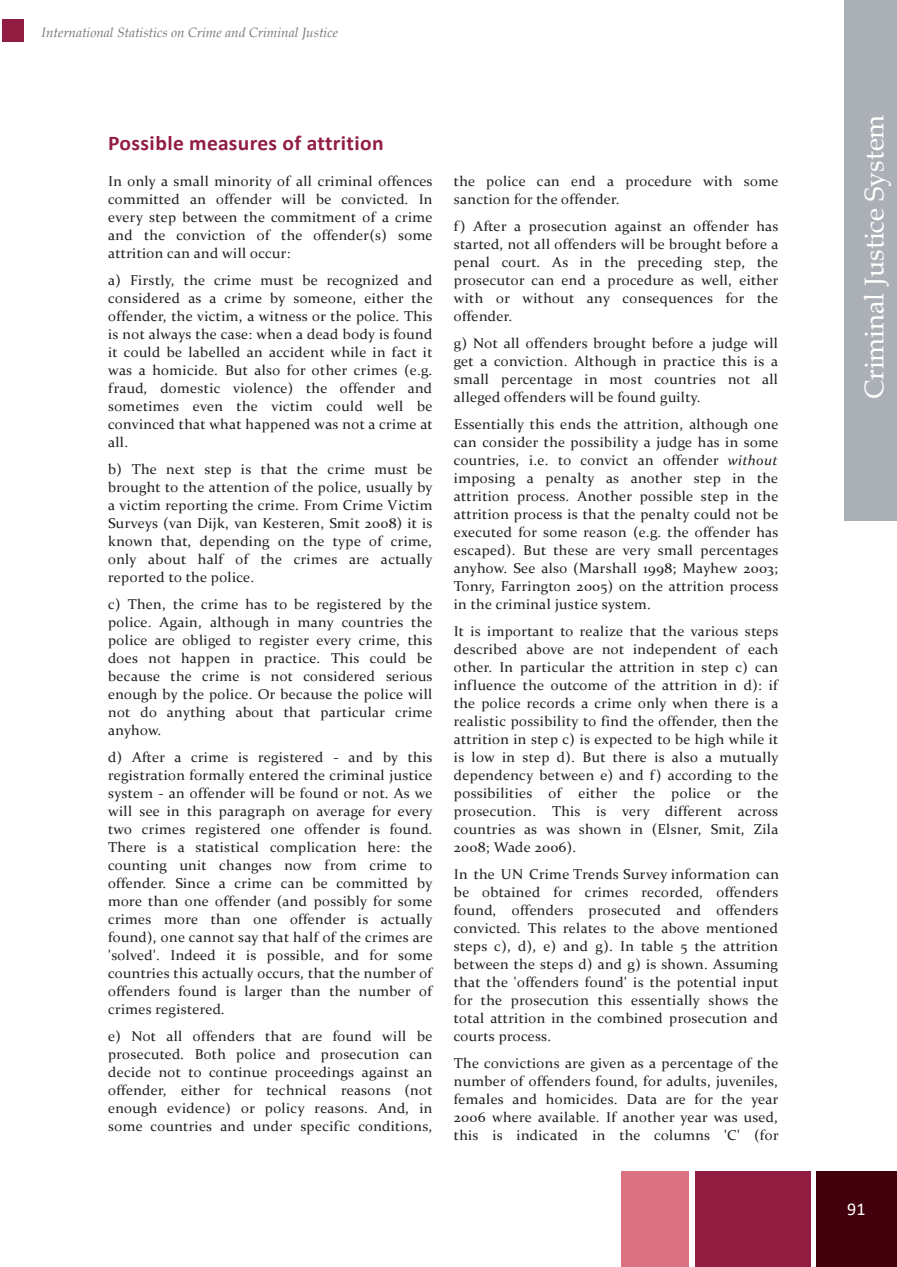
<style>
.page{position:relative;width:897px;height:1267px;background:#fff}
.page>*{position:absolute;margin:0;border:0;box-sizing:border-box;transform-origin:0 0}
.t1{font:27px "Book Antiqua";color:#fff}
.t2{font:700 21px "Calibri";letter-spacing:.015em;color:#921e42}
.t3{font:18px "Calibri";color:#fff}
.t4{font:14.25px/18px "Constantia";letter-spacing:.02em;color:#231f20;text-align:justify}
.t5{font:italic 13.5px "Book Antiqua";color:#76777a}
.s1{font-style:italic}
</style>
<div class="page">
<div style="left:844px;top:0;width:52px;height:520px;background:#abb0b7"></div>
<div style="left:620px;top:1171px;width:68px;height:95px;background:#da7282"></div>
<div style="left:694px;top:1171px;width:116px;height:95px;background:#911d42"></div>
<div style="left:816px;top:1171px;width:80px;height:95px;background:#41000b"></div>
<div style="left:2px;top:19px;width:22px;height:23px;background:#911d42"></div>
<p class="t5" style="left:42px;top:23px;width:298px">International Statistics on Crime and Criminal Justice</p>
<h2 class="t2" style="left:108px;top:128px;width:277px">Possible measures of attrition</h2>
<p class="t4" style="left:108px;top:171px;width:326px">In only a small minority of all criminal offences committed an offender will be convicted. In every step between the commitment of a crime and the conviction of the offender(s) some attrition can and will occur:</p>
<p class="t4" style="left:108px;top:270px;width:326px">a) Firstly, the crime must be recognized and considered as a crime by someone, either the offender, the victim, a witness or the police. This is not always the case: when a dead body is found it could be labelled an accident while in fact it was a homicide. But also for other crimes (e.g. fraud, domestic violence) the offender and sometimes even the victim could well be convinced that what happened was not a crime at all.</p>
<p class="t4" style="left:108px;top:459px;width:326px">b) The next step is that the crime must be brought to the attention of the police, usually by a victim reporting the crime. From Crime Victim Surveys (van Dijk, van Kesteren, Smit 2008) it is known that, depending on the type of crime, only about half of the crimes are actually reported to the police.</p>
<p class="t4" style="left:108px;top:594px;width:326px">c) Then, the crime has to be registered by the police. Again, although in many countries the police are obliged to register every crime, this does not happen in practice. This could be because the crime is not considered serious enough by the police. Or because the police will not do anything about that particular crime anyhow.</p>
<p class="t4" style="left:108px;top:747px;width:326px">d) After a crime is registered - and by this registration formally entered the criminal justice system - an offender will be found or not. As we will see in this paragraph on average for every two crimes registered one offender is found.<br>There is a statistical complication here: the counting unit changes now from crime to offender. Since a crime can be committed by more than one offender (and possibly for some crimes more than one offender is actually found), one cannot say that half of the crimes are 'solved'. Indeed it is possible, and for some countries this actually occurs, that the number of offenders found is larger than the number of crimes registered.</p>
<p class="t4" style="left:108px;top:1026px;width:326px">e) Not all offenders that are found will be prosecuted. Both police and prosecution can decide not to continue proceedings against an offender, either for technical reasons (not enough evidence) or policy reasons. And, in some countries and under specific conditions,</p>
<p class="t4" style="left:454px;top:171px;width:326px">the police can end a procedure with some sanction for the offender.</p>
<p class="t4" style="left:454px;top:216px;width:326px">f) After a prosecution against an offender has started, not all offenders will be brought before a penal court. As in the preceding step, the prosecutor can end a procedure as well, either with or without any consequences for the offender.</p>
<p class="t4" style="left:453px;top:333px;width:326px">g) Not all offenders brought before a judge will get a conviction. Although in practice this is a small percentage in most countries not all alleged offenders will be found guilty.</p>
<p class="t4" style="left:454px;top:414px;width:326px">Essentially this ends the attrition, although one can consider the possibility a judge has in some countries, i.e. to convict an offender <span class="s1">without </span>imposing a penalty as another step in the attrition process. Another possible step in the attrition process is that the penalty could not be executed for some reason (e.g. the offender has escaped). But these are very small percentages anyhow. See also (Marshall 1998; Mayhew 2003; Tonry, Farrington 2005) on the attrition process in the criminal justice system.</p>
<p class="t4" style="left:454px;top:621px;width:326px">It is important to realize that the various steps described above are not independent of each other. In particular the attrition in step c) can influence the outcome of the attrition in d): if the police records a crime only when there is a realistic possibility to find the offender, then the attrition in step c) is expected to be high while it is low in step d). But there is also a mutually dependency between e) and f) according to the possibilities of either the police or the prosecution. This is very different across countries as was shown in (Elsner, Smit, Zila 2008; Wade 2006).</p>
<p class="t4" style="left:454px;top:864px;width:327px">In the UN Crime Trends Survey information can be obtained for crimes recorded, offenders found, offenders prosecuted and offenders convicted. This relates to the above mentioned steps c), d), e) and g). In table 5 the attrition between the steps d) and g) is shown. Assuming that the 'offenders found' is the potential input for the prosecution this essentially shows the total attrition in the combined prosecution and courts process.</p>
<p class="t4" style="left:454px;top:1053px;width:326px">The convictions are given as a percentage of the number of offenders found, for adults, juveniles, females and homicides. Data are for the year 2006 where available. If another year was used, this is indicated in the columns 'C' (for</p>
<h1 class="t1" style="left:855px;top:399px;width:286px;rotate:-90deg">Criminal Justice System</h1>
<p class="t3" style="left:847px;top:1196px;width:20px">91</p>
</div>
